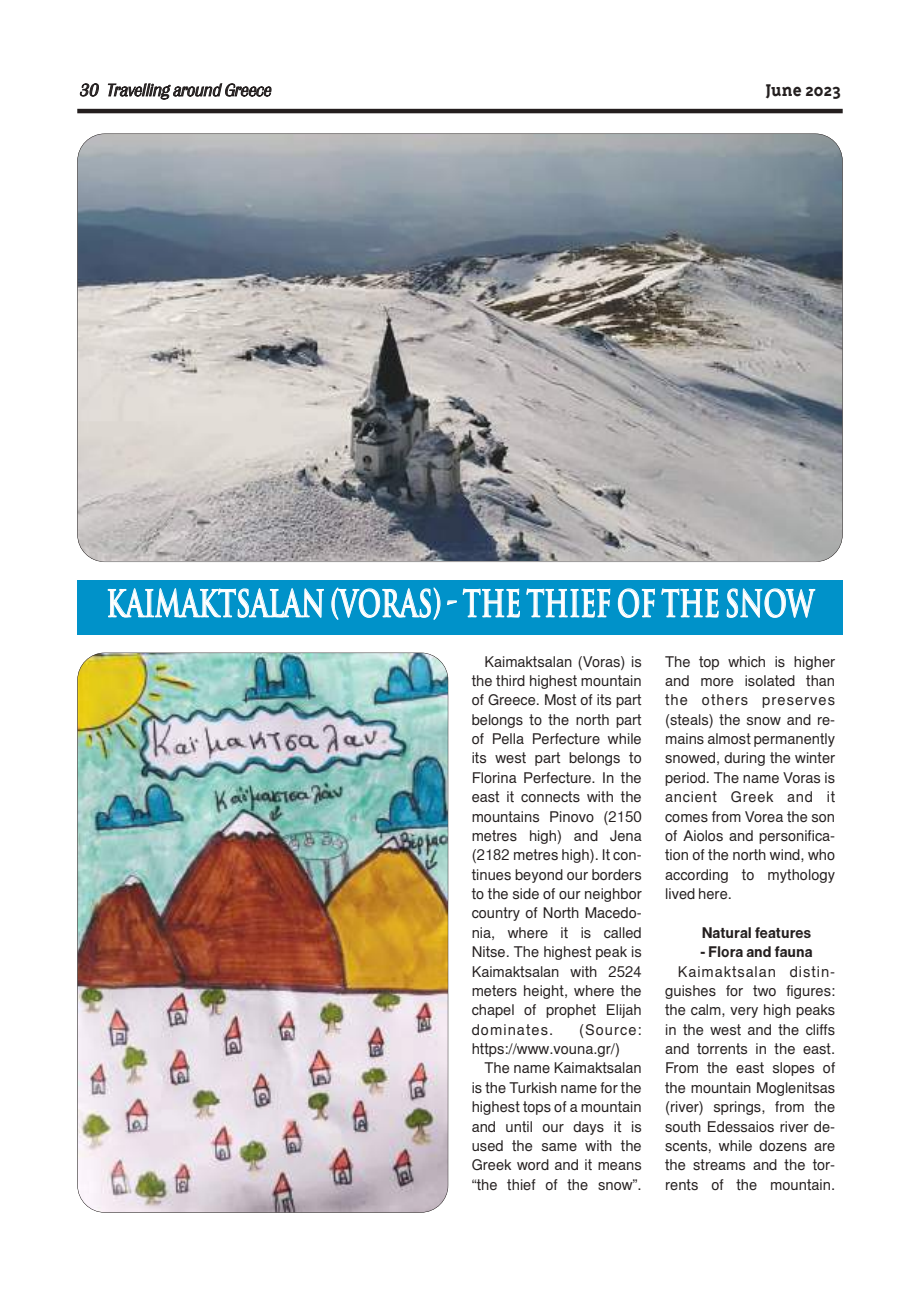
<style>
.page{position:relative;width:920px;height:1290px;background:#fff}
.page>*{position:absolute;margin:0;border:0;box-sizing:border-box;transform-origin:0 0}
.t1{font:700 36px "CF Colosseum";color:#fff;scale:.7 1}
.t2{font:700 19.5px "CF Raoul";color:#241f1f}
.t3{font:italic 18px "CF Bright White";color:#241f1f}
.t4{font:15px/19.4px "Gr Helvetica";color:#241f1f;text-align:justify}
.t5{font:700 15px "Gr Helvetica";color:#241f1f}
</style>
<div class="page">
<hr style="left:77px;top:109px;width:766px;height:4px;background:#241f1f">
<img style="left:78px;top:134px;width:764px;height:427px;border-radius:27px">
<div style="left:77px;top:580px;width:766px;height:54px;background:#0092c9"></div>
<img style="left:78px;top:653px;width:370px;height:559px;border-radius:27px">
<p class="t3" style="left:79px;top:81px;width:193px">30 Travelling around Greece</p>
<h2 class="t2" style="left:765px;top:79px;width:77px">June 2023</h2>
<h1 class="t1" style="left:107px;top:581px;width:1012px">KAIMAKTSALAN (VORAS) - THE THIEF OF THE SNOW</h1>
<p class="t4" style="left:472px;top:652px;width:172px;text-indent:13px">Kaimaktsalan (Voras) is the third highest mountain of Greece. Most of its part belongs to the north part of Pella Perfecture while its west part belongs to Florina Perfecture. In the east it connects with the mountains Pinovo (2150 metres high) and Jena (2182 metres high). It con&shy;tinues beyond our borders to the side of our neighbor country of North Macedo&shy;nia, where it is called Nitse. The highest peak is Kaimaktsalan with 2524 meters height, where the chapel of prophet Elijah dominates.</p>
<p class="t4" style="left:472px;top:1020px;width:172px;text-indent:107px">(Source: https://www.vouna.gr/)</p>
<p class="t4" style="left:472px;top:1059px;width:172px;text-indent:13px">The name Kaimaktsalan is the Turkish name for the highest tops of a mountain and until our days it is used the same with the Greek word and it means “the thief of the snow”.</p>
<p class="t4" style="left:665px;top:652px;width:172px">The top which is higher and more isolated than the others preserves (steals) the snow and re&shy;mains almost permanently snowed, during the winter period. The name Voras is ancient Greek and it comes from Vorea the son of Aiolos and personifica&shy;tion of the north wind, who according to mythology lived here.</p>
<p class="t5" style="left:702px;top:925px;width:111px">Natural features</p>
<p class="t5" style="left:700px;top:944px;width:114px">- Flora and fauna</p>
<p class="t4" style="left:665px;top:962px;width:172px;text-indent:13px">Kaimaktsalan distin&shy;guishes for two figures: the calm, very high peaks in the west and the cliffs and torrents in the east.<br>From the east slopes of the mountain Moglenitsas (river) springs, from the south Edessaios river de&shy;scents, while dozens are the streams and the tor&shy;rents of the mountain.</p>
</div>
